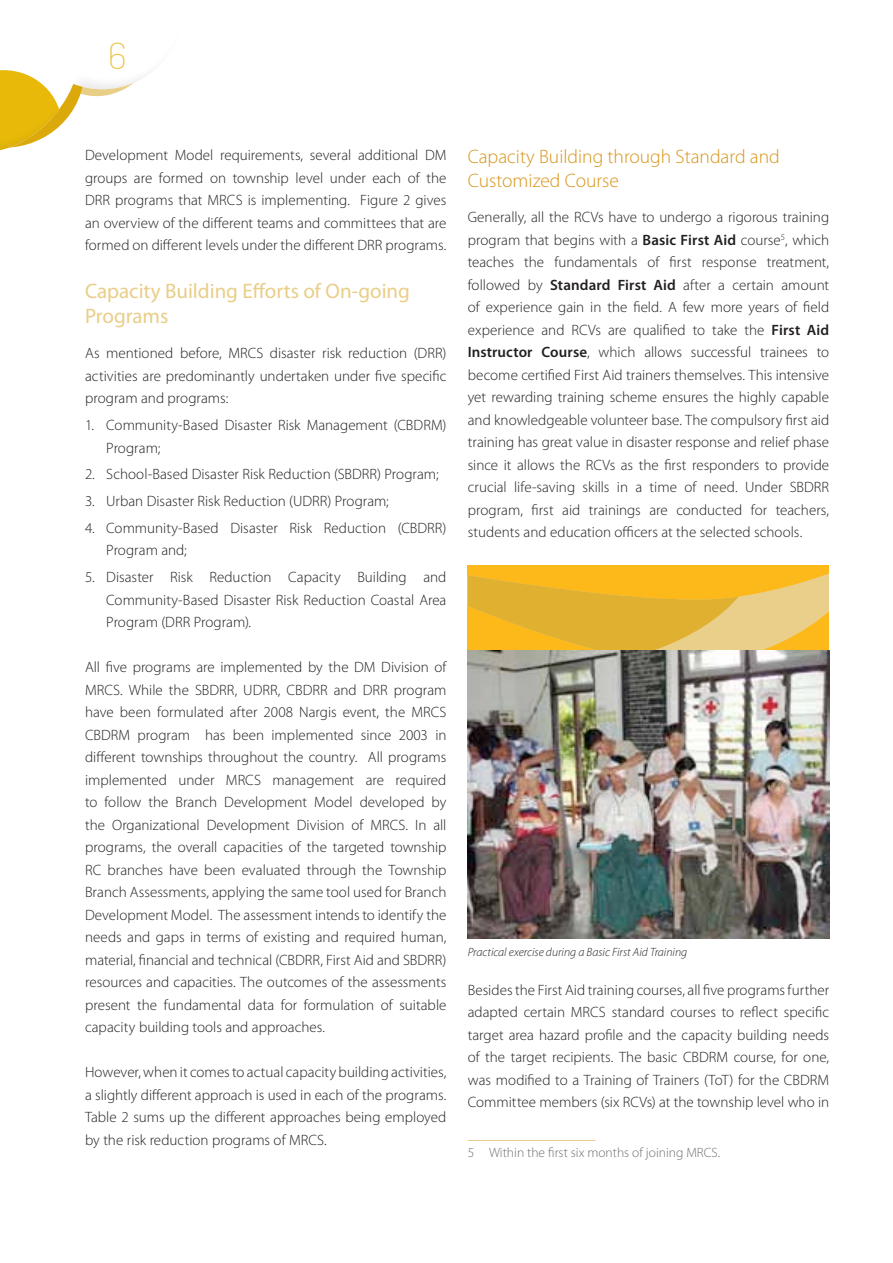
<style>
.page{position:relative;width:893px;height:1263px;background:#fff}
.page>*{position:absolute;margin:0;border:0;box-sizing:border-box;transform-origin:0 0}
.t1{font:200 36px "Terminal Dosis";color:#edc54a}
.t2{font:21px/25.2px "Myriad Pro";color:#e9ce87}
.t3{font:300 19.5px/23.4px "Myriad Pro";color:#d8951c}
.t4{font:300 15px/22.5px "Myriad Pro";color:#231f20;text-align:justify}
.t5{font:300 13.5px "Myriad Pro";color:#6d6f71}
.t6{font:italic 300 12px "Myriad Pro";color:#231f20}
.s1{font-weight:600}
</style>
<div class="page">
<svg style="left:0;top:70px;width:145px;height:81px"></svg>
<div style="left:468px;top:566px;width:361px;height:85px;background:#fdb714"></div>
<svg style="left:468px;top:573px;width:361px;height:78px"></svg>
<img style="left:468px;top:651px;width:361px;height:287px">
<hr style="left:468px;top:1140px;width:127px;height:1px;background:#e9ce87">
<h1 class="t1" style="left:108px;top:32px;width:20px">6</h1>
<p class="t4" style="left:85px;top:144px;width:363px">Development Model requirements, several additional DM groups are formed on township level under each of the DRR programs that MRCS is implementing. Figure 2 gives an overview of the different teams and committees that are formed on different levels under the different DRR programs.</p>
<h2 class="t2" style="left:85px;top:278px;width:326px">Capacity Building Efforts of On-going<br>Programs</h2>
<p class="t4" style="left:85px;top:342px;width:363px">As mentioned before, MRCS disaster risk reduction (DRR) activities are predominantly undertaken under five specific program and programs:</p>
<p class="t4" style="left:106px;top:414px;width:342px;text-indent:-21px">1. Community-Based Disaster Risk Management (CBDRM)<br>Program;</p>
<p class="t4" style="left:85px;top:463px;width:355px">2. School-Based Disaster Risk Reduction (SBDRR) Program;</p>
<p class="t4" style="left:85px;top:490px;width:305px">3. Urban Disaster Risk Reduction (UDRR) Program;</p>
<p class="t4" style="left:106px;top:517px;width:342px;text-indent:-21px">4. Community-Based Disaster Risk Reduction (CBDRR)<br>Program and;</p>
<p class="t4" style="left:106px;top:566px;width:342px;text-indent:-21px">5. Disaster Risk Reduction Capacity Building and Community-Based Disaster Risk Reduction Coastal Area Program (DRR Program).</p>
<p class="t4" style="left:85px;top:656px;width:363px">All five programs are implemented by the DM Division of MRCS. While the SBDRR, UDRR, CBDRR and DRR program have been formulated after 2008 Nargis event, the MRCS CBDRM program has been implemented since 2003 in different townships throughout the country. All programs implemented under MRCS management are required to follow the Branch Development Model developed by the Organizational Development Division of MRCS. In all programs, the overall capacities of the targeted township RC branches have been evaluated through the Township Branch Assessments, applying the same tool used for Branch Development Model. The assessment intends to identify the needs and gaps in terms of existing and required human, material, financial and technical (CBDRR, First Aid and SBDRR) resources and capacities. The outcomes of the assessments present the fundamental data for formulation of suitable capacity building tools and approaches.</p>
<p class="t4" style="left:85px;top:1061px;width:363px">However, when it comes to actual capacity building activities, a slightly different approach is used in each of the programs.<br>Table 2 sums up the different approaches being employed by the risk reduction programs of MRCS.</p>
<h3 class="t3" style="left:468px;top:146px;width:314px">Capacity Building through Standard and<br>Customized Course</h3>
<p class="t4" style="left:468px;top:206px;width:363px">Generally, all the RCVs have to undergo a rigorous training program that begins with a <span class="s1">Basic First Aid</span> course<sup>5</sup>, which teaches the fundamentals of first response treatment, followed by <span class="s1">Standard First Aid</span> after a certain amount of experience gain in the field. A few more years of field experience and RCVs are qualified to take the <span class="s1">First Aid Instructor Course</span>, which allows successful trainees to become certified First Aid trainers themselves. This intensive yet rewarding training scheme ensures the highly capable and knowledgeable volunteer base. The compulsory first aid training has great value in disaster response and relief phase since it allows the RCVs as the first responders to provide crucial life-saving skills in a time of need. Under SBDRR program, first aid trainings are conducted for teachers, students and education officers at the selected schools.</p>
<p class="t6" style="left:468px;top:945px;width:221px">Practical exercise during a Basic First Aid Training</p>
<p class="t4" style="left:468px;top:979px;width:363px">Besides the First Aid training courses, all five programs further adapted certain MRCS standard courses to reflect specific target area hazard profile and the capacity building needs of the target recipients. The basic CBDRM course, for one, was modified to a Training of Trainers (ToT) for the CBDRM Committee members (six RCVs) at the township level who in</p>
<p class="t5" style="left:468px;top:1145px;width:254px">5 Within the first six months of joining MRCS.</p>
</div>
